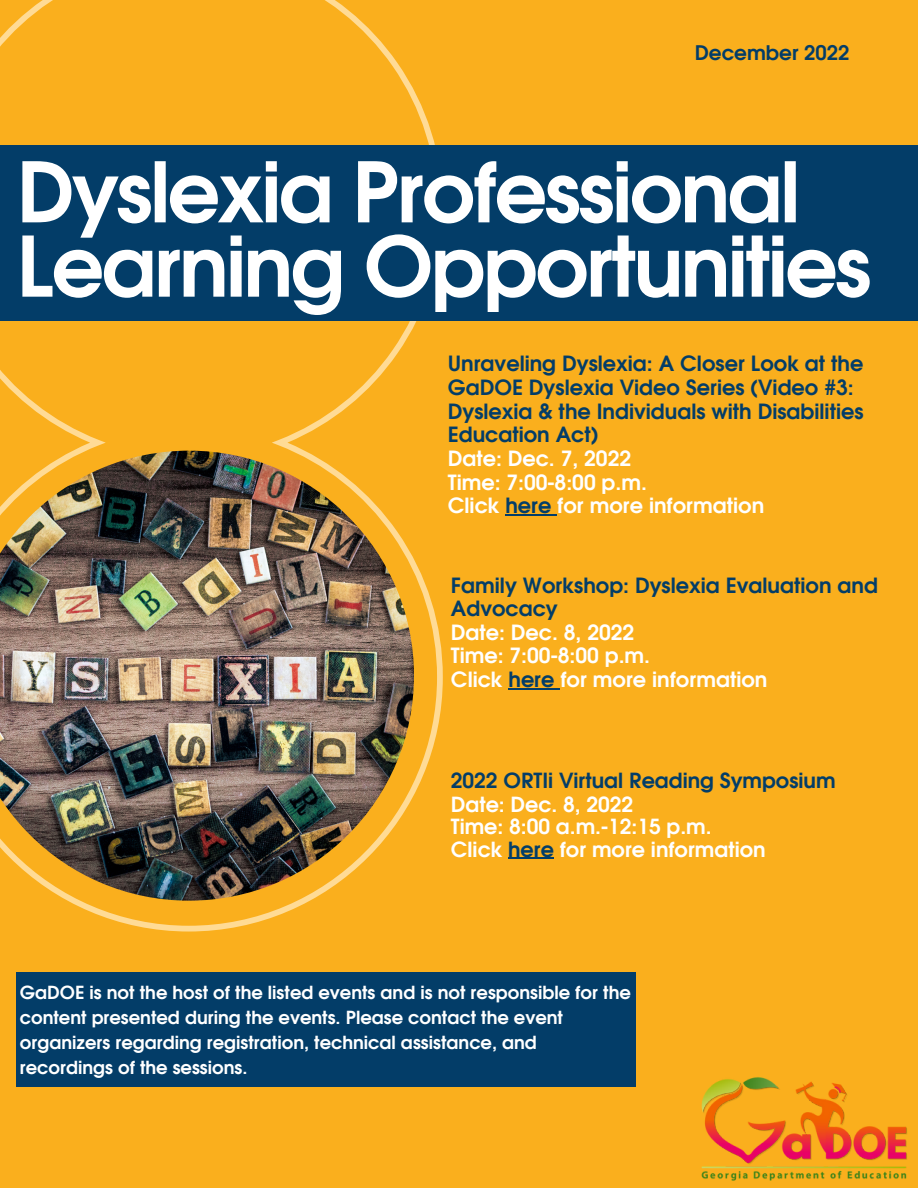
<style>
.page{position:relative;width:918px;height:1188px;background:#faaf1d}
.page>*{position:absolute;margin:0;border:0;box-sizing:border-box;transform-origin:0 0}
.t1{font:700 82.8px/74.2px "Evolventa";letter-spacing:-.03em;color:#fff}
.t2{font:700 21px/23.7px "Evolventa";color:#033d68}
.t3{font:700 21px/23.7px "Evolventa";color:#fff}
.t4{font:700 20.85px/22.5px "Evolventa";color:#fff}
.t5{font:700 20.85px "Evolventa";color:#033d68}
.t6{font:700 20.1px "Evolventa";color:#033d68}
.t7{font:700 18px/25.2px "Evolventa";color:#fff}
.s1{color:#033d68}
</style>
<div class="page">
<svg style="left:0;top:0;width:443px;height:932px"></svg>
<img style="left:0;top:451px;width:414px;height:450px">
<div style="left:0;top:146px;width:918px;height:175px;background:#033d68"></div>
<div style="left:17px;top:972px;width:619px;height:114px;background:#033d68"></div>
<img style="left:701px;top:1077px;width:206px;height:104px">
<hr style="left:508px;top:858px;width:46px;height:1px;background:#033d68">
<hr style="left:509px;top:688px;width:46px;height:1px;background:#033d68">
<hr style="left:505px;top:514px;width:52px;height:1px;background:#033d68">
<p class="t6" style="left:695px;top:44px;width:156px">December 2022</p>
<h1 class="t1" style="left:17px;top:160px;width:856px">Dyslexia Professional<br>Learning Opportunities</h1>
<p class="t2" style="left:448px;top:353px;width:417px">Unraveling Dyslexia: A Closer Look at the GaDOE Dyslexia Video Series (Video #3:<br>Dyslexia &amp; the Individuals with Disabilities Education Act)</p>
<p class="t3" style="left:448px;top:448px;width:318px">Date: Dec. 7, 2022<br>Time: 7:00-8:00 p.m.<br>Click <span class="s1">here</span> for more information</p>
<p class="t2" style="left:451px;top:574px;width:429px">Family Workshop: Dyslexia Evaluation and<br>Advocacy</p>
<p class="t3" style="left:451px;top:622px;width:318px">Date: Dec. 8, 2022<br>Time: 7:00-8:00 p.m.<br>Click <span class="s1">here</span> for more information</p>
<p class="t5" style="left:451px;top:771px;width:386px">2022 ORTIi Virtual Reading Symposium</p>
<p class="t4" style="left:451px;top:794px;width:316px">Date: Dec. 8, 2022<br>Time: 8:00 a.m.-12:15 p.m.<br>Click <span class="s1">here</span> for more information</p>
<p class="t7" style="left:20px;top:981px;width:613px">GaDOE is not the host of the listed events and is not responsible for the content presented during the events. Please contact the event organizers regarding registration, technical assistance, and recordings of the sessions.</p>
</div>
